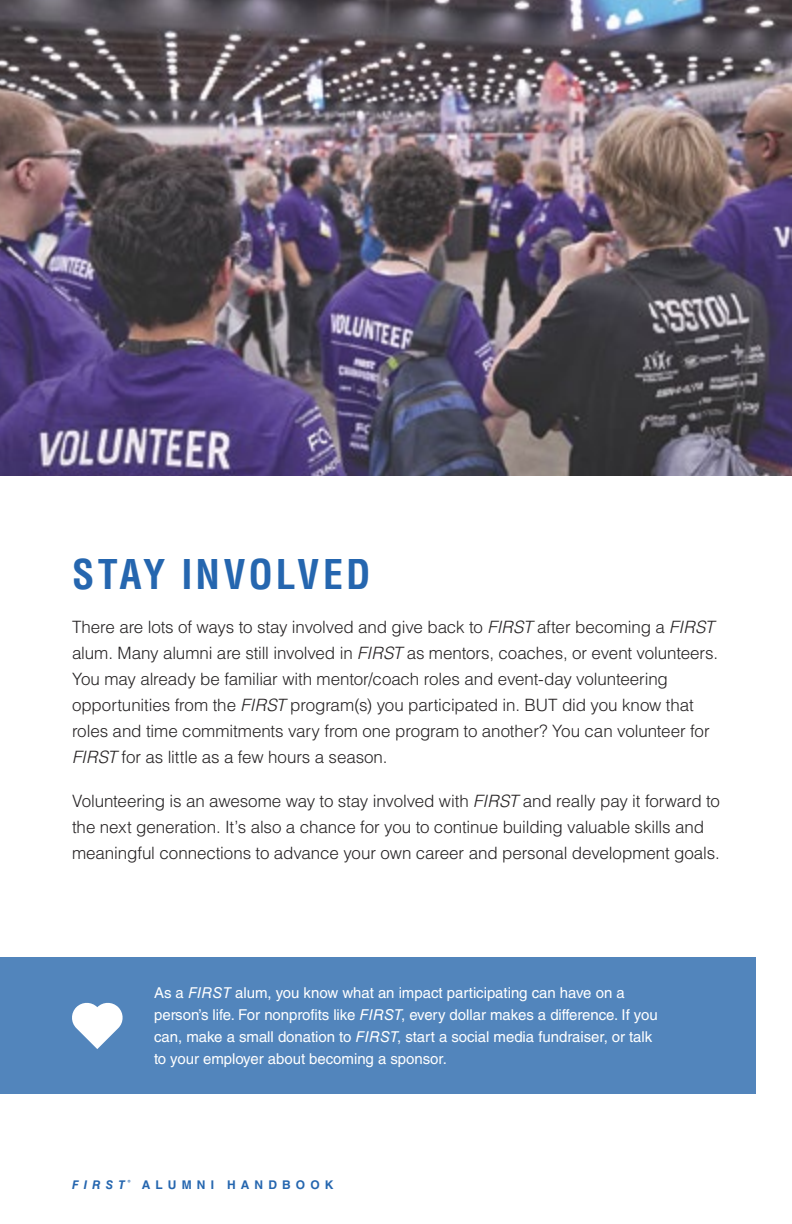
<style>
.page{position:relative;width:792px;height:1224px;background:#fff}
.page>*{position:absolute;margin:0;border:0;box-sizing:border-box;transform-origin:0 0}
.t1{font:700 condensed 40px "Helvetica LT Std";letter-spacing:.07em;color:#2566af}
.t2{font:300 17px/26px "Helvetica LT Std";letter-spacing:-.01em;color:#272425}
.t3{font:15px/22px "Helvetica LT Std";letter-spacing:-.005em;color:#fff}
.t4{font:700 12px "Helvetica LT Std";letter-spacing:.425em;color:#2566af}
.s1{font-style:italic}
</style>
<div class="page">
<div style="left:0;top:958px;width:756px;height:136px;background:#5285bc"></div>
<img style="left:0;top:0;width:792px;height:476px">
<svg style="left:72px;top:1002px;width:51px;height:47px"></svg>
<h1 class="t1" style="left:72px;top:549px;width:300px">STAY INVOLVED</h1>
<p class="t2" style="left:72px;top:614px;width:648px">There are lots of ways to stay involved and give back to <span class="s1">FIRST</span> after becoming a <span class="s1">FIRST </span>alum. Many alumni are still involved in <span class="s1">FIRST</span> as mentors, coaches, or event volunteers.<br>You may already be familiar with mentor/coach roles and event-day volunteering opportunities from the <span class="s1">FIRST</span> program(s) you participated in. BUT did you know that roles and time commitments vary from one program to another? You can volunteer for <span class="s1">FIRST</span> for as little as a few hours a season.</p>
<p class="t2" style="left:72px;top:788px;width:650px">Volunteering is an awesome way to stay involved with <span class="s1">FIRST</span> and really pay it forward to the next generation. It’s also a chance for you to continue building valuable skills and meaningful connections to advance your own career and personal development goals.</p>
<p class="t3" style="left:154px;top:982px;width:505px">As a <span class="s1">FIRST</span> alum, you know what an impact participating can have on a person’s life. For nonprofits like <span class="s1">FIRST</span>, every dollar makes a difference. If you can, make a small donation to <span class="s1">FIRST</span>, start a social media fundraiser, or talk to your employer about becoming a sponsor.</p>
<p class="t4" style="left:72px;top:1178px;width:263px"><span class="s1">FIRST</span><sup>®</sup> ALUMNI HANDBOOK</p>
</div>
